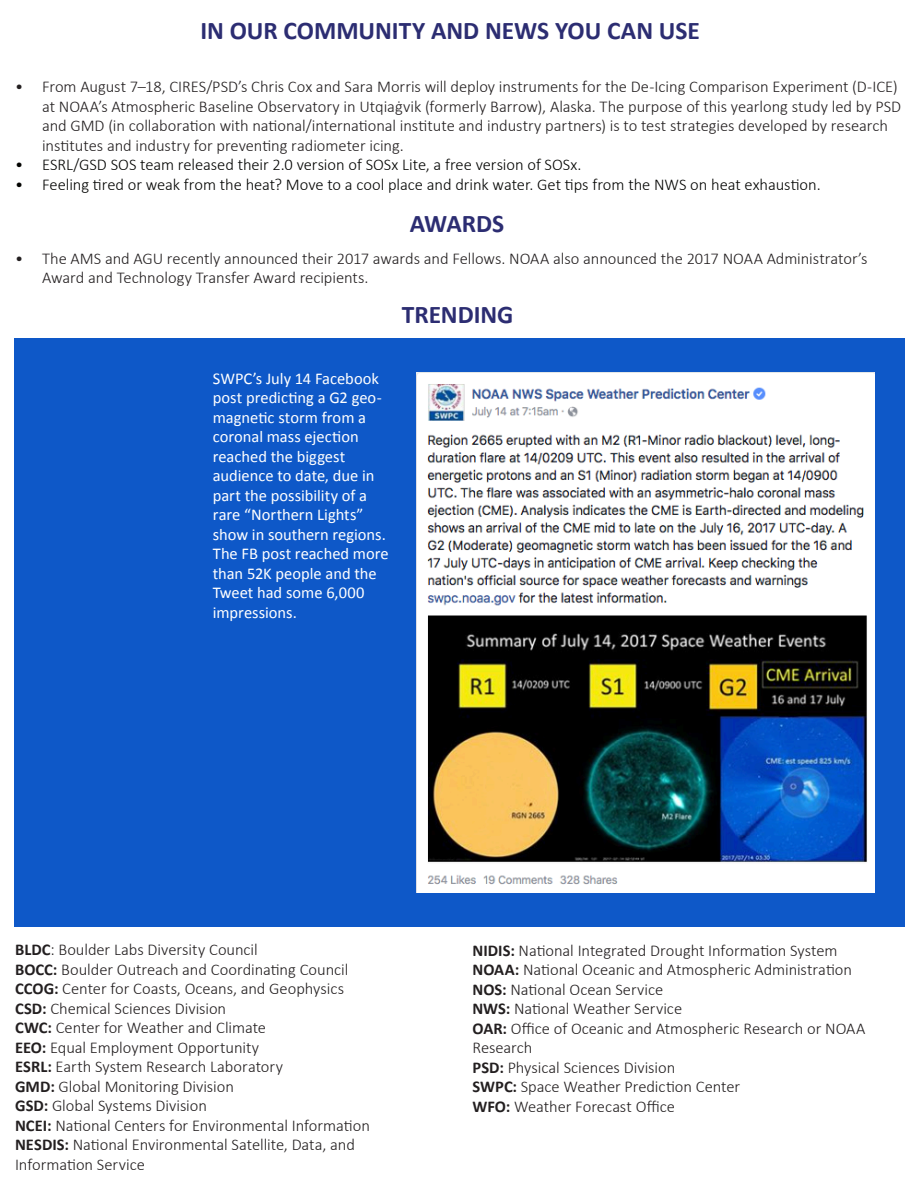
<style>
.page{position:relative;width:918px;height:1188px;background:#fff}
.page>*{position:absolute;margin:0;border:0;box-sizing:border-box;transform-origin:0 0}
.t1{font:700 25.5px "Calibri";letter-spacing:-.005em;color:#2c2d72}
.t2{font:300 16.5px/19.5px "Calibri";letter-spacing:-.005em;color:#231f20}
.t3{font:16.5px/19.5px "Calibri";color:#fff}
.t4{font:300 16.5px "Calibri";letter-spacing:-.005em;color:#040503}
.s1{font-weight:700}
</style>
<div class="page">
<div style="left:14px;top:338px;width:891px;height:588px;background:#0e58c8"></div>
<img style="left:417px;top:373px;width:458px;height:520px">
<p class="t1" style="left:201px;top:14px;width:501px">IN OUR COMMUNITY AND NEWS YOU CAN USE</p>
<p class="t2" style="left:42px;top:76px;width:861px;text-indent:-27px">• From August 7–18, CIRES/PSD’s Chris Cox and Sara Morris will deploy instruments for the De-Icing Comparison Experiment (D-ICE) at NOAA’s Atmospheric Baseline Observatory in Utqiaġvik (formerly Barrow), Alaska. The purpose of this yearlong study led by PSD and GMD (in collaboration with national/international institute and industry partners) is to test strategies developed by research institutes and industry for preventing radiometer icing.</p>
<p class="t4" style="left:15px;top:154px;width:568px">• ESRL/GSD SOS team released their 2.0 version of SOSx Lite, a free version of SOSx.</p>
<p class="t4" style="left:15px;top:174px;width:807px">• Feeling tired or weak from the heat? Move to a cool place and drink water. Get tips from the NWS on heat exhaustion.</p>
<p class="t1" style="left:410px;top:208px;width:96px">AWARDS</p>
<p class="t2" style="left:42px;top:248px;width:827px;text-indent:-27px">• The AMS and AGU recently announced their 2017 awards and Fellows. NOAA also announced the 2017 NOAA Administrator’s<br>Award and Technology Transfer Award recipients.</p>
<p class="t1" style="left:402px;top:299px;width:113px">TRENDING</p>
<p class="t3" style="left:213px;top:368px;width:170px">SWPC’s July 14 Facebook post predicting a G2 geo&shy;magnetic storm from a</p>
<p class="t3" style="left:213px;top:427px;width:147px">coronal mass ejection reached the biggest</p>
<p class="t3" style="left:213px;top:466px;width:163px">audience to date, due in part the possibility of a</p>
<p class="t3" style="left:213px;top:505px;width:177px">rare “Northern Lights” show in southern regions.<br>The FB post reached more than 52K people and the<br>Tweet had some 6,000 impressions.</p>
<p class="t2" style="left:15px;top:939px;width:244px"><span class="s1">BLDC</span>: Boulder Labs Diversity Council</p>
<p class="t2" style="left:15px;top:959px;width:335px"><span class="s1">BOCC:</span> Boulder Outreach and Coordinating Council</p>
<p class="t2" style="left:15px;top:978px;width:331px"><span class="s1">CCOG:</span> Center for Coasts, Oceans, and Geophysics</p>
<p class="t2" style="left:15px;top:998px;width:213px"><span class="s1">CSD:</span> Chemical Sciences Division</p>
<p class="t2" style="left:15px;top:1017px;width:253px"><span class="s1">CWC:</span> Center for Weather and Climate</p>
<p class="t2" style="left:15px;top:1037px;width:246px"><span class="s1">EEO:</span> Equal Employment Opportunity</p>
<p class="t2" style="left:15px;top:1056px;width:269px"><span class="s1">ESRL:</span> Earth System Research Laboratory</p>
<p class="t2" style="left:15px;top:1076px;width:220px"><span class="s1">GMD:</span> Global Monitoring Division</p>
<p class="t2" style="left:15px;top:1095px;width:194px"><span class="s1">GSD:</span> Global Systems Division</p>
<p class="t2" style="left:15px;top:1115px;width:356px"><span class="s1">NCEI:</span> National Centers for Environmental Information</p>
<p class="t2" style="left:15px;top:1134px;width:341px"><span class="s1">NESDIS:</span> National Environmental Satellite, Data, and</p>
<p class="t2" style="left:15px;top:1154px;width:131px">Information Service</p>
<p class="t2" style="left:472px;top:940px;width:367px"><span class="s1">NIDIS:</span> National Integrated Drought Information System</p>
<p class="t2" style="left:472px;top:959px;width:381px"><span class="s1">NOAA:</span> National Oceanic and Atmospheric Administration</p>
<p class="t2" style="left:472px;top:979px;width:192px"><span class="s1">NOS:</span> National Ocean Service</p>
<p class="t2" style="left:472px;top:998px;width:211px"><span class="s1">NWS:</span> National Weather Service</p>
<p class="t2" style="left:472px;top:1018px;width:395px"><span class="s1">OAR:</span> Office of Oceanic and Atmospheric Research or NOAA</p>
<p class="t2" style="left:472px;top:1037px;width:62px">Research</p>
<p class="t2" style="left:472px;top:1057px;width:204px"><span class="s1">PSD:</span> Physical Sciences Division</p>
<p class="t2" style="left:472px;top:1076px;width:269px"><span class="s1">SWPC:</span> Space Weather Prediction Center</p>
<p class="t2" style="left:472px;top:1096px;width:204px"><span class="s1">WFO:</span> Weather Forecast Office</p>
</div>
